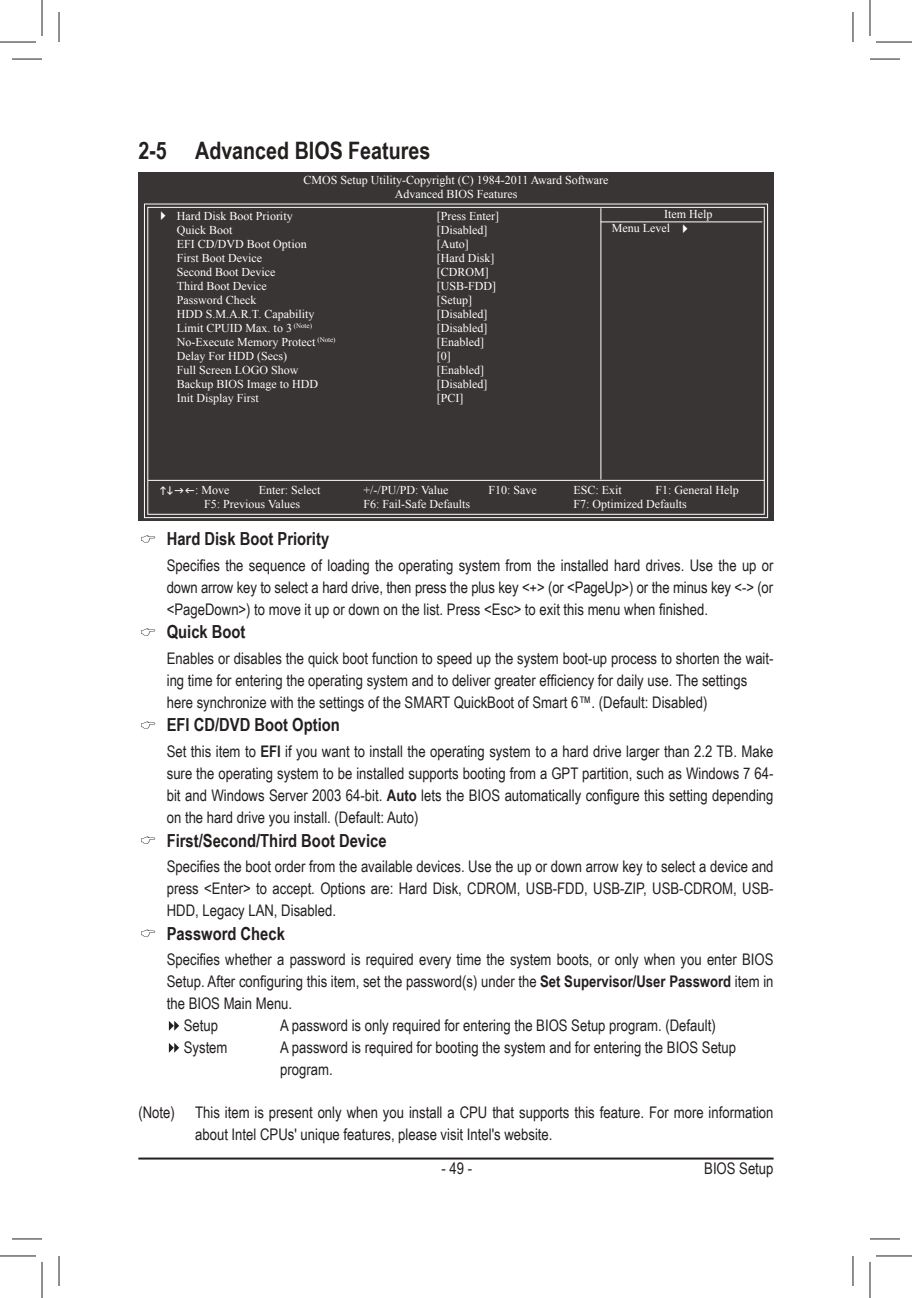
<style>
.page{position:relative;width:912px;height:1298px;background:#fff}
.page>*{position:absolute;margin:0;border:0;box-sizing:border-box;transform-origin:0 0}
.t1{font:700 24px "Arial Narrow";color:#241f1f}
.t2{font:700 18px "Arial Narrow";color:#241f1f}
.t3{font:16px/22px "Arial Narrow";color:#241f1f}
.t4{font:12px/14px "Times New Roman";color:#fff;text-align:center}
.s1{font-weight:700}
</style>
<div class="page">
<hr style="left:138px;top:1157px;width:635px;height:2px;background:#241f1f">
<svg style="left:141px;top:535px;width:14px;height:7px"></svg>
<svg style="left:141px;top:628px;width:14px;height:7px"></svg>
<svg style="left:141px;top:721px;width:14px;height:7px"></svg>
<svg style="left:141px;top:836px;width:14px;height:7px"></svg>
<svg style="left:141px;top:929px;width:14px;height:7px"></svg>
<svg style="left:169px;top:1021px;width:10px;height:9px"></svg>
<svg style="left:169px;top:1043px;width:10px;height:9px"></svg>
<div style="left:138px;top:172px;width:635px;height:349px;background:#393535"></div>
<svg style="left:144px;top:203px;width:624px;height:315px"></svg>
<hr style="left:600px;top:208px;width:1px;height:271px;background:#fff">
<hr style="left:148px;top:480px;width:616px;height:1px;background:#fff">
<hr style="left:600px;top:221px;width:162px;height:1px;background:#fff">
<hr style="left:12px;top:59px;width:30px;height:1px;background:#241f1f">
<hr style="left:870px;top:59px;width:30px;height:1px;background:#241f1f">
<hr style="left:12px;top:1238px;width:30px;height:1px;background:#241f1f">
<hr style="left:870px;top:1238px;width:30px;height:1px;background:#241f1f">
<hr style="left:59px;top:12px;width:1px;height:30px;background:#241f1f">
<hr style="left:59px;top:1255px;width:1px;height:30px;background:#241f1f">
<hr style="left:852px;top:12px;width:1px;height:30px;background:#241f1f">
<hr style="left:852px;top:1255px;width:1px;height:30px;background:#241f1f">
<hr style="left:0;top:42px;width:36px;height:1px;background:#241f1f">
<hr style="left:876px;top:42px;width:36px;height:1px;background:#241f1f">
<hr style="left:0;top:1255px;width:36px;height:1px;background:#241f1f">
<hr style="left:876px;top:1255px;width:36px;height:1px;background:#241f1f">
<hr style="left:42px;top:0;width:1px;height:36px;background:#241f1f">
<hr style="left:42px;top:1261px;width:1px;height:36px;background:#241f1f">
<hr style="left:869px;top:0;width:1px;height:36px;background:#241f1f">
<hr style="left:869px;top:1261px;width:1px;height:36px;background:#241f1f">
<svg style="left:161px;top:211px;width:4px;height:9px"></svg>
<svg style="left:160px;top:486px;width:34px;height:9px"></svg>
<svg style="left:683px;top:224px;width:4px;height:8px"></svg>
<h1 class="t1" style="left:138px;top:132px;width:293px">2-5 Advanced BIOS Features</h1>
<p class="t4" style="left:303px;top:172px;width:307px">CMOS Setup Utility-Copyright (C) 1984-2011 Award Software<br>Advanced BIOS Features</p>
<p class="t4" style="left:177px;top:209px;width:117px">Hard Disk Boot Priority</p>
<p class="t4" style="left:437px;top:209px;width:64px">[Press Enter]</p>
<p class="t4" style="left:177px;top:223px;width:57px">Quick Boot</p>
<p class="t4" style="left:437px;top:223px;width:52px">[Disabled]</p>
<p class="t4" style="left:177px;top:237px;width:131px">EFI CD/DVD Boot Option</p>
<p class="t4" style="left:437px;top:237px;width:33px">[Auto]</p>
<p class="t4" style="left:177px;top:251px;width:87px">First Boot Device</p>
<p class="t4" style="left:437px;top:251px;width:59px">[Hard Disk]</p>
<p class="t4" style="left:177px;top:265px;width:100px">Second Boot Device</p>
<p class="t4" style="left:437px;top:265px;width:53px">[CDROM]</p>
<p class="t4" style="left:177px;top:279px;width:91px">Third Boot Device</p>
<p class="t4" style="left:437px;top:279px;width:61px">[USB-FDD]</p>
<p class="t4" style="left:177px;top:293px;width:81px">Password Check</p>
<p class="t4" style="left:437px;top:293px;width:37px">[Setup]</p>
<p class="t4" style="left:177px;top:307px;width:139px">HDD S.M.A.R.T. Capability</p>
<p class="t4" style="left:437px;top:307px;width:52px">[Disabled]</p>
<p class="t4" style="left:177px;top:321px;width:137px">Limit CPUID Max. to 3 <sup>(Note)</sup></p>
<p class="t4" style="left:437px;top:321px;width:52px">[Disabled]</p>
<p class="t4" style="left:177px;top:335px;width:160px">No-Execute Memory Protect <sup>(Note)</sup></p>
<p class="t4" style="left:437px;top:335px;width:49px">[Enabled]</p>
<p class="t4" style="left:177px;top:349px;width:112px">Delay For HDD (Secs)</p>
<p class="t4" style="left:437px;top:349px;width:15px">[0]</p>
<p class="t4" style="left:177px;top:363px;width:123px">Full Screen LOGO Show</p>
<p class="t4" style="left:437px;top:363px;width:49px">[Enabled]</p>
<p class="t4" style="left:177px;top:377px;width:143px">Backup BIOS Image to HDD</p>
<p class="t4" style="left:437px;top:377px;width:52px">[Disabled]</p>
<p class="t4" style="left:177px;top:391px;width:84px">Init Display First</p>
<p class="t4" style="left:437px;top:391px;width:28px">[PCI]</p>
<p class="t4" style="left:612px;top:207px;width:102px;text-align:left;text-indent:52px">Item Help<br>Menu Level</p>
<p class="t4" style="left:195px;top:483px;width:36px">: Move</p>
<p class="t4" style="left:259px;top:483px;width:63px">Enter: Select</p>
<p class="t4" style="left:363px;top:483px;width:86px">+/-/PU/PD: Value</p>
<p class="t4" style="left:488px;top:483px;width:50px">F10: Save</p>
<p class="t4" style="left:573px;top:483px;width:50px">ESC: Exit</p>
<p class="t4" style="left:655px;top:483px;width:85px">F1: General Help</p>
<p class="t4" style="left:204px;top:497px;width:97px">F5: Previous Values</p>
<p class="t4" style="left:363px;top:497px;width:108px">F6: Fail-Safe Defaults</p>
<p class="t4" style="left:573px;top:497px;width:115px">F7: Optimized Defaults</p>
<p class="t2" style="left:167px;top:525px;width:164px">Hard Disk Boot Priority</p>
<p class="t3" style="left:167px;top:553px;width:608px;text-align:justify">Specifies the sequence of loading the operating system from the installed hard drives. Use the up or down arrow key to select a hard drive, then press the plus key &lt;+&gt; (or &lt;PageUp&gt;) or the minus key &lt;-&gt; (or &lt;PageDown&gt;) to move it up or down on the list. Press &lt;Esc&gt; to exit this menu when finished.</p>
<p class="t2" style="left:167px;top:618px;width:80px">Quick Boot</p>
<p class="t3" style="left:167px;top:646px;width:608px">Enables or disables the quick boot function to speed up the system boot-up process to shorten the wait&shy;ing time for entering the operating system and to deliver greater efficiency for daily use. The settings here synchronize with the settings of the SMART QuickBoot of Smart 6™. (Default: Disabled)</p>
<p class="t2" style="left:167px;top:711px;width:174px">EFI CD/DVD Boot Option</p>
<p class="t3" style="left:167px;top:739px;width:608px;text-align:justify">Set this item to <span class="s1">EFI</span> if you want to install the operating system to a hard drive larger than 2.2 TB. Make sure the operating system to be installed supports booting from a GPT partition, such as Windows 7 64- bit and Windows Server 2003 64-bit. <span class="s1">Auto</span> lets the BIOS automatically configure this setting depending on the hard drive you install. (Default: Auto)</p>
<p class="t2" style="left:167px;top:826px;width:221px">First/Second/Third Boot Device</p>
<p class="t3" style="left:167px;top:854px;width:608px;text-align:justify">Specifies the boot order from the available devices. Use the up or down arrow key to select a device and press &lt;Enter&gt; to accept. Options are: Hard Disk, CDROM, USB-FDD, USB-ZIP, USB-CDROM, USB-HDD, Legacy LAN, Disabled.</p>
<p class="t2" style="left:167px;top:919px;width:120px">Password Check</p>
<p class="t3" style="left:167px;top:947px;width:608px">Specifies whether a password is required every time the system boots, or only when you enter BIOS</p>
<p class="t3" style="left:167px;top:969px;width:608px">Setup. After configuring this item, set the password(s) under the <span class="s1">Set Supervisor/User Password</span> item in</p>
<p class="t3" style="left:167px;top:991px;width:127px">the BIOS Main Menu.</p>
<p class="t3" style="left:184px;top:1013px;width:36px">Setup</p>
<p class="t3" style="left:280px;top:1013px;width:437px">A password is only required for entering the BIOS Setup program. (Default)</p>
<p class="t3" style="left:184px;top:1035px;width:45px">System</p>
<p class="t3" style="left:280px;top:1035px;width:457px">A password is required for booting the system and for entering the BIOS Setup program.</p>
<p class="t3" style="left:138px;top:1100px;width:38px">(Note)</p>
<p class="t3" style="left:195px;top:1100px;width:580px">This item is present only when you install a CPU that supports this feature. For more information about Intel CPUs' unique features, please visit Intel's website.</p>
<p class="t3" style="left:441px;top:1156px;width:32px">- 49 -</p>
<p class="t3" style="left:704px;top:1156px;width:71px">BIOS Setup</p>
</div>
